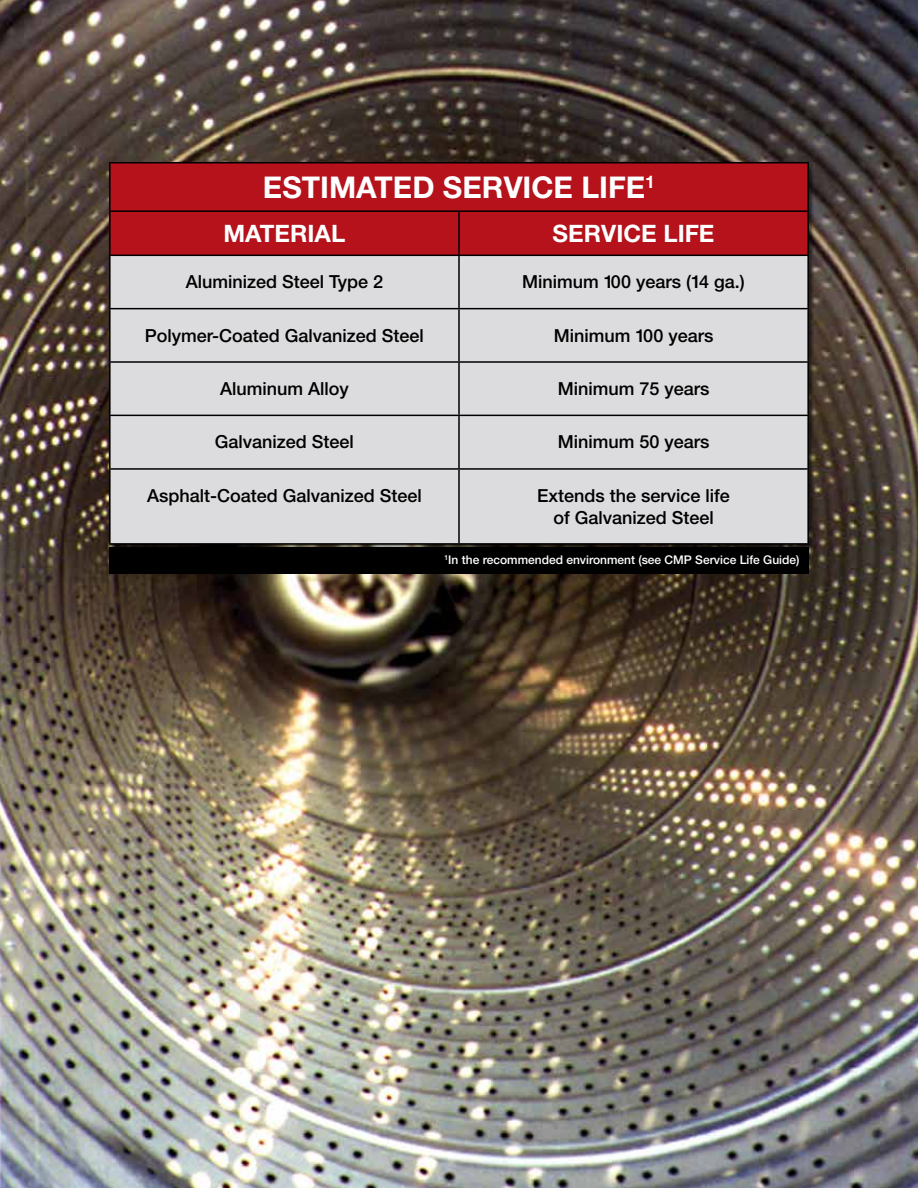
<style>
.page{position:relative;width:918px;height:1188px;background:#fff}
.page>*{position:absolute;margin:0;border:0;box-sizing:border-box;transform-origin:0 0}
.t1{font:700 30px "Helvetica Neue LT Std";color:#fff}
.t2{font:700 24px "Helvetica Neue LT Std";color:#fff}
.t3{font:500 18px/21.6px "Helvetica Neue LT Std";color:#000;text-align:center}
.t4{font:500 12px "Helvetica Neue LT Std";color:#fff}
</style>
<div class="page">
<img style="left:0;top:0;width:918px;height:1188px">
<div style="left:111px;top:164px;width:696px;height:91px;background:#b5121b"></div>
<div style="left:111px;top:256px;width:696px;height:287px;background:#dcdbdd"></div>
<hr style="left:807px;top:163px;width:2px;height:47px;background:#000">
<hr style="left:109px;top:162px;width:350px;height:2px;background:#000">
<hr style="left:109px;top:163px;width:2px;height:47px;background:#000">
<hr style="left:459px;top:162px;width:350px;height:2px;background:#000">
<hr style="left:109px;top:210px;width:350px;height:2px;background:#000">
<hr style="left:109px;top:212px;width:2px;height:43px;background:#000">
<hr style="left:459px;top:210px;width:350px;height:2px;background:#000">
<hr style="left:458px;top:212px;width:2px;height:43px;background:#000">
<hr style="left:807px;top:212px;width:2px;height:43px;background:#000">
<hr style="left:109px;top:255px;width:350px;height:1px;background:#000">
<hr style="left:109px;top:256px;width:2px;height:52px;background:#000">
<hr style="left:459px;top:255px;width:350px;height:1px;background:#000">
<hr style="left:458px;top:256px;width:2px;height:52px;background:#000">
<hr style="left:807px;top:256px;width:2px;height:52px;background:#000">
<hr style="left:109px;top:308px;width:350px;height:1px;background:#000">
<hr style="left:109px;top:309px;width:2px;height:52px;background:#000">
<hr style="left:459px;top:308px;width:350px;height:1px;background:#000">
<hr style="left:458px;top:309px;width:2px;height:52px;background:#000">
<hr style="left:807px;top:309px;width:2px;height:52px;background:#000">
<hr style="left:109px;top:361px;width:350px;height:2px;background:#000">
<hr style="left:109px;top:363px;width:2px;height:52px;background:#000">
<hr style="left:459px;top:361px;width:350px;height:2px;background:#000">
<hr style="left:458px;top:363px;width:2px;height:52px;background:#000">
<hr style="left:807px;top:363px;width:2px;height:52px;background:#000">
<hr style="left:109px;top:415px;width:350px;height:1px;background:#000">
<hr style="left:109px;top:416px;width:2px;height:52px;background:#000">
<hr style="left:459px;top:415px;width:350px;height:1px;background:#000">
<hr style="left:458px;top:416px;width:2px;height:52px;background:#000">
<hr style="left:807px;top:416px;width:2px;height:52px;background:#000">
<hr style="left:109px;top:468px;width:350px;height:2px;background:#000">
<hr style="left:109px;top:470px;width:2px;height:73px;background:#000">
<hr style="left:459px;top:468px;width:350px;height:2px;background:#000">
<hr style="left:458px;top:470px;width:2px;height:73px;background:#000">
<hr style="left:807px;top:470px;width:2px;height:73px;background:#000">
<hr style="left:109px;top:543px;width:350px;height:2px;background:#000">
<hr style="left:459px;top:543px;width:350px;height:2px;background:#000">
<div style="left:109px;top:547px;width:700px;height:27px;background:#000"></div>
<h1 class="t1" style="left:263px;top:168px;width:394px">ESTIMATED SERVICE LIFE<sup>1</sup></h1>
<h2 class="t2" style="left:224px;top:218px;width:123px">MATERIAL</h2>
<h2 class="t2" style="left:553px;top:218px;width:163px">SERVICE LIFE</h2>
<p class="t3" style="left:186px;top:271px;width:199px">Aluminized Steel Type 2</p>
<p class="t3" style="left:522px;top:271px;width:224px">Minimum 100 years (14 ga.)</p>
<p class="t3" style="left:145px;top:324px;width:281px">Polymer-Coated Galvanized Steel</p>
<p class="t3" style="left:554px;top:324px;width:161px">Minimum 100 years</p>
<p class="t3" style="left:220px;top:378px;width:130px">Aluminum Alloy</p>
<p class="t3" style="left:558px;top:378px;width:153px">Minimum 75 years</p>
<p class="t3" style="left:215px;top:431px;width:141px">Galvanized Steel</p>
<p class="t3" style="left:558px;top:431px;width:153px">Minimum 50 years</p>
<p class="t3" style="left:147px;top:485px;width:276px">Asphalt-Coated Galvanized Steel</p>
<p class="t3" style="left:537px;top:485px;width:194px">Extends the service life of Galvanized Steel</p>
<p class="t4" style="left:444px;top:552px;width:357px"><sup>1</sup>In the recommended environment (see CMP Service Life Guide)</p>
</div>
